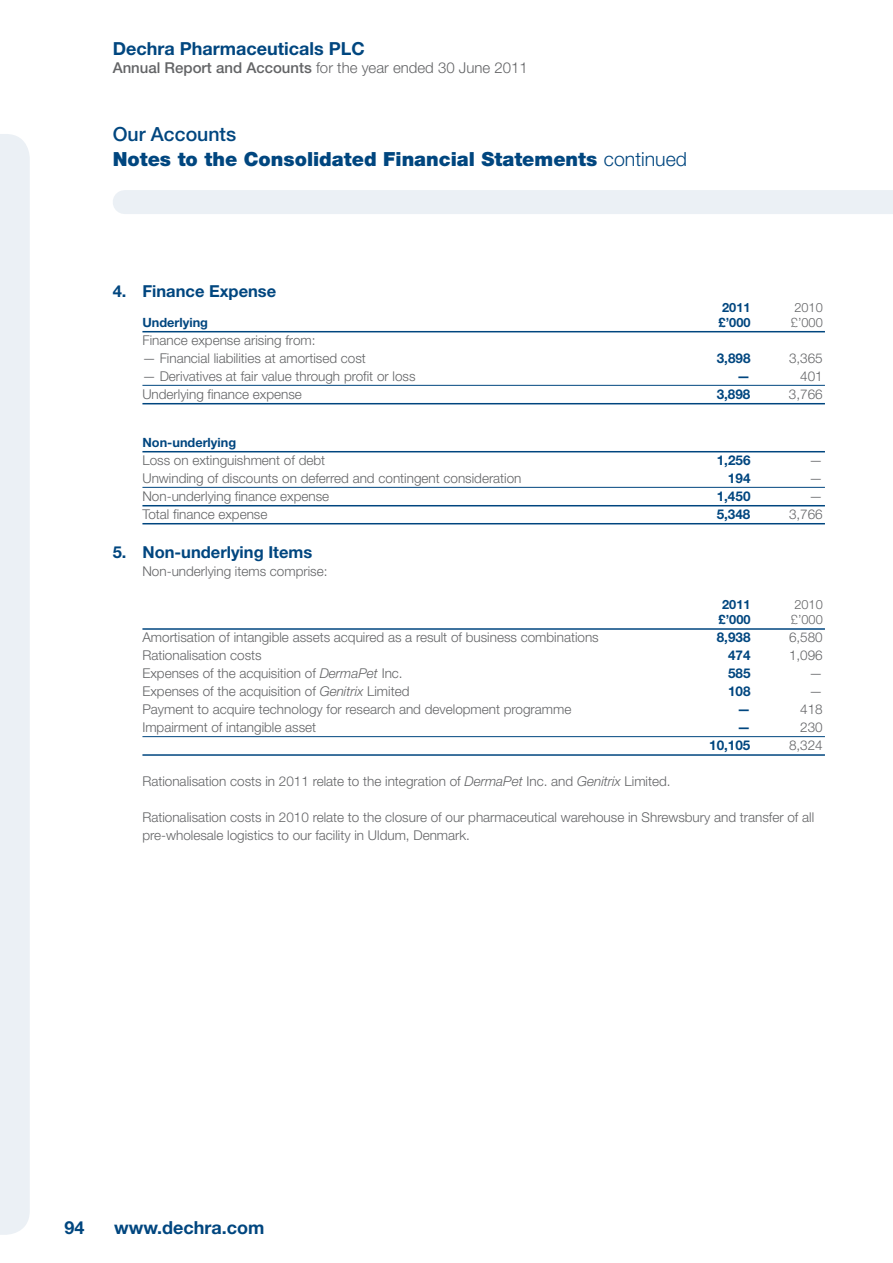
<style>
.page{position:relative;width:893px;height:1263px;background:#fff}
.page>*{position:absolute;margin:0;border:0;box-sizing:border-box;transform-origin:0 0}
.t1{font:900 19.5px/25.5px "Helvetica Neue LT Std";color:#00467f}
.t2{font:700 18px "Helvetica Neue LT Std";color:#00467f}
.t3{font:700 16.5px "Helvetica Neue LT Std";color:#00467f}
.t4{font:300 15px "Helvetica Neue LT Std";color:#636466}
.t5{font:300 13.5px/18px "Helvetica Neue LT Std";color:#636466}
.t6{font:700 13.5px "Helvetica Neue LT Std";color:#00467f}
.t7{font:700 12.75px "Helvetica Neue LT Std";color:#00467f}
.t8{font:300 12.75px "Helvetica Neue LT Std";color:#636466}
.s1{font-weight:500}
.s2{font-weight:300}
.s3{font-style:italic}
</style>
<div class="page">
<div style="left:0;top:134px;width:30px;height:1101px;background:#ebf0f5"></div>
<div style="left:125px;top:190px;width:768px;height:24px;background:#ebf0f5"></div>
<hr style="left:142px;top:331px;width:683px;height:1px;background:#00467f">
<hr style="left:142px;top:385px;width:683px;height:1px;background:#00467f">
<hr style="left:142px;top:403px;width:683px;height:1px;background:#00467f">
<hr style="left:142px;top:451px;width:683px;height:1px;background:#00467f">
<hr style="left:142px;top:487px;width:683px;height:1px;background:#00467f">
<hr style="left:142px;top:505px;width:683px;height:1px;background:#00467f">
<hr style="left:142px;top:523px;width:683px;height:1px;background:#00467f">
<hr style="left:142px;top:628px;width:683px;height:2px;background:#00467f">
<hr style="left:142px;top:736px;width:683px;height:1px;background:#00467f">
<hr style="left:142px;top:754px;width:683px;height:2px;background:#00467f">
<h2 class="t2" style="left:113px;top:38px;width:253px">Dechra Pharmaceuticals PLC</h2>
<p class="t4" style="left:113px;top:59px;width:417px"><span class="s1">Annual Report and Accounts</span> for the year ended 30 June 2011</p>
<h1 class="t1" style="left:113px;top:121px;width:576px"><span class="s1">Our Accounts<br></span>Notes to the Consolidated Financial Statements <span class="s2">continued</span></h1>
<p class="t3" style="left:113px;top:281px;width:165px">4. Finance Expense</p>
<p class="t7" style="left:722px;top:299px;width:30px">2011</p>
<p class="t8" style="left:794px;top:299px;width:30px">2010</p>
<p class="t7" style="left:142px;top:314px;width:67px">Underlying</p>
<p class="t7" style="left:719px;top:314px;width:33px">£’000</p>
<p class="t8" style="left:791px;top:314px;width:33px">£’000</p>
<p class="t5" style="left:142px;top:331px;width:175px">Finance expense arising from:</p>
<p class="t5" style="left:142px;top:349px;width:225px">— Financial liabilities at amortised cost</p>
<p class="t6" style="left:717px;top:349px;width:35px">3,898</p>
<p class="t5" style="left:789px;top:349px;width:35px">3,365</p>
<p class="t5" style="left:142px;top:367px;width:275px">— Derivatives at fair value through profit or loss</p>
<p class="t6" style="left:737px;top:367px;width:15px">—</p>
<p class="t5" style="left:800px;top:367px;width:24px">401</p>
<p class="t5" style="left:142px;top:385px;width:161px">Underlying finance expense</p>
<p class="t6" style="left:717px;top:385px;width:35px">3,898</p>
<p class="t5" style="left:789px;top:385px;width:35px">3,766</p>
<p class="t7" style="left:142px;top:434px;width:95px">Non-underlying</p>
<p class="t5" style="left:142px;top:451px;width:184px">Loss on extinguishment of debt</p>
<p class="t6" style="left:717px;top:452px;width:35px">1,256</p>
<p class="t5" style="left:809px;top:451px;width:15px">—</p>
<p class="t5" style="left:142px;top:469px;width:381px">Unwinding of discounts on deferred and contingent consideration</p>
<p class="t6" style="left:728px;top:469px;width:24px">194</p>
<p class="t5" style="left:809px;top:469px;width:15px">—</p>
<p class="t5" style="left:142px;top:487px;width:188px">Non-underlying finance expense</p>
<p class="t6" style="left:717px;top:487px;width:35px">1,450</p>
<p class="t5" style="left:809px;top:487px;width:15px">—</p>
<p class="t5" style="left:142px;top:505px;width:127px">Total finance expense</p>
<p class="t6" style="left:717px;top:505px;width:35px">5,348</p>
<p class="t5" style="left:789px;top:505px;width:35px">3,766</p>
<p class="t3" style="left:113px;top:542px;width:201px">5. Non-underlying Items</p>
<p class="t5" style="left:142px;top:562px;width:187px">Non-underlying items comprise:</p>
<p class="t7" style="left:722px;top:596px;width:30px">2011</p>
<p class="t8" style="left:794px;top:597px;width:30px">2010</p>
<p class="t7" style="left:719px;top:611px;width:33px">£’000</p>
<p class="t8" style="left:791px;top:612px;width:33px">£’000</p>
<p class="t5" style="left:142px;top:628px;width:458px">Amortisation of intangible assets acquired as a result of business combinations</p>
<p class="t6" style="left:717px;top:629px;width:35px">8,938</p>
<p class="t5" style="left:789px;top:628px;width:35px">6,580</p>
<p class="t5" style="left:142px;top:646px;width:121px">Rationalisation costs</p>
<p class="t6" style="left:728px;top:647px;width:24px">474</p>
<p class="t5" style="left:789px;top:646px;width:35px">1,096</p>
<p class="t5" style="left:142px;top:664px;width:262px">Expenses of the acquisition of <span class="s3">DermaPet</span> Inc.</p>
<p class="t6" style="left:728px;top:665px;width:24px">585</p>
<p class="t5" style="left:809px;top:664px;width:15px">—</p>
<p class="t5" style="left:142px;top:682px;width:269px">Expenses of the acquisition of <span class="s3">Genitrix</span> Limited</p>
<p class="t6" style="left:728px;top:683px;width:24px">108</p>
<p class="t5" style="left:809px;top:682px;width:15px">—</p>
<p class="t5" style="left:142px;top:700px;width:430px">Payment to acquire technology for research and development programme</p>
<p class="t6" style="left:737px;top:701px;width:15px">—</p>
<p class="t5" style="left:800px;top:700px;width:24px">418</p>
<p class="t5" style="left:142px;top:718px;width:175px">Impairment of intangible asset</p>
<p class="t6" style="left:737px;top:719px;width:15px">—</p>
<p class="t5" style="left:800px;top:718px;width:24px">230</p>
<p class="t6" style="left:709px;top:737px;width:43px">10,105</p>
<p class="t5" style="left:789px;top:736px;width:35px">8,324</p>
<p class="t5" style="left:142px;top:772px;width:530px">Rationalisation costs in 2011 relate to the integration of <span class="s3">DermaPet</span> Inc. and <span class="s3">Genitrix</span> Limited.</p>
<p class="t5" style="left:142px;top:808px;width:673px">Rationalisation costs in 2010 relate to the closure of our pharmaceutical warehouse in Shrewsbury and transfer of all pre-wholesale logistics to our facility in Uldum, Denmark.</p>
<h2 class="t2" style="left:65px;top:1216px;width:22px">94</h2>
<h2 class="t2" style="left:114px;top:1216px;width:152px">www.dechra.com</h2>
</div>
